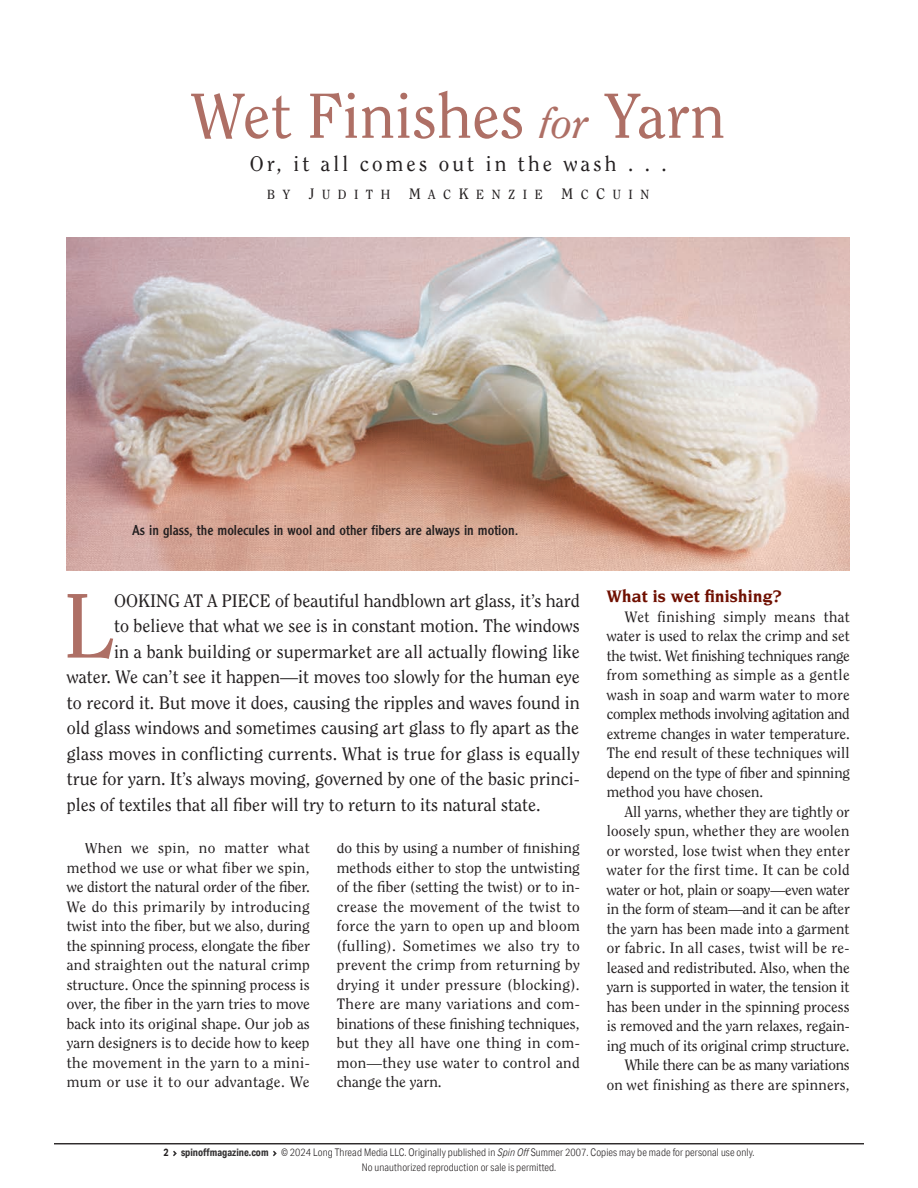
<style>
.page{position:relative;width:918px;height:1188px;background:#fff}
.page>*{position:absolute;margin:0;border:0;box-sizing:border-box;transform-origin:0 0}
.t1{font:90.75px "Clearface";color:#ae6f65}
.t2{font:63px "Clearface";color:#ae6f65}
.t3{font:21px "Clearface";letter-spacing:.15em;color:#231f20}
.t4{font:18px "Clearface";color:#231f20}
.t5{font:700 18px "Novarese";color:#6f0f00}
.t6{font:15px/19.5px "Clearface";color:#231f20;text-align:justify}
.t7{font:15px "Clearface";letter-spacing:.025em;color:#231f20}
.t8{font:15px "Clearface";letter-spacing:-.02em;color:#231f20}
.t9{font:15px "Clearface Gothic Regular DTC";color:#231f20}
.t10{font:15px "Clearface";letter-spacing:.02em;color:#231f20}
.t11{font:13.2px "Clearface";letter-spacing:.57em;color:#231f20}
.t12{font:300 10.5px/15px "Aktiv Grotesk Cd";letter-spacing:.01em;color:#231f20;text-align:center}
.t13{font:9px "Clearface";letter-spacing:.55em;color:#231f20}
.s1{font-style:italic;font-size:42px}
.s2{font-size:15px}
.s3{font-weight:700}
.s4{font-weight:700;color:#312f30}
.s5{font-style:italic}
</style>
<div class="page">
<svg style="left:173px;top:1150px;width:4px;height:7px"></svg>
<svg style="left:273px;top:1150px;width:4px;height:7px"></svg>
<hr style="left:54px;top:1143px;width:810px;height:1px;background:#231f20">
<img style="left:66px;top:237px;width:784px;height:334px">
<p class="t2" style="left:191px;top:78px;width:535px">Wet Finishes <span class="s1">for</span> Yarn</p>
<p class="t3" style="left:250px;top:151px;width:419px">Or, it all comes out in the wash . . .</p>
<p class="t11" style="left:267px;top:187px;width:125px">BY <span class="s2">J</span>UDITH</p>
<p class="t11" style="left:409px;top:187px;width:135px"><span class="s2">M</span>AC<span class="s2">K</span>ENZIE</p>
<p class="t11" style="left:562px;top:187px;width:89px"><span class="s2">M</span>C<span class="s2">C</span>UIN</p>
<p class="t9" style="left:132px;top:522px;width:388px">As in glass, the molecules in wool and other fibers are always in motion.</p>
<p class="t1" style="left:64px;top:572px;width:52px">L</p>
<p class="t4" style="left:114px;top:590px;width:467px">OOKING AT A PIECE of beautiful handblown art glass, it’s hard</p>
<p class="t4" style="left:114px;top:615px;width:467px">to believe that what we see is in constant motion. The windows</p>
<p class="t4" style="left:114px;top:641px;width:467px">in a bank building or supermarket are all actually flowing like</p>
<p class="t4" style="left:67px;top:666px;width:515px">water. We can’t see it happen—it moves too slowly for the human eye</p>
<p class="t4" style="left:67px;top:692px;width:515px">to record it. But move it does, causing the ripples and waves found in</p>
<p class="t4" style="left:67px;top:717px;width:514px">old glass windows and sometimes causing art glass to fly apart as the</p>
<p class="t4" style="left:67px;top:743px;width:514px">glass moves in conflicting currents. What is true for glass is equally</p>
<p class="t4" style="left:67px;top:768px;width:515px">true for yarn. It’s always moving, governed by one of the basic princi-</p>
<p class="t4" style="left:67px;top:794px;width:475px">ples of textiles that all fiber will try to return to its natural state.</p>
<p class="t6" style="left:67px;top:838px;width:245px;text-indent:18px">When we spin, no matter what method we use or what fiber we spin, we distort the natural order of the fiber.<br>We do this primarily by introducing twist into the fiber, but we also, during the spinning process, elongate the fiber and straighten out the natural crimp structure. Once the spinning process is over, the fiber in the yarn tries to move back into its original shape. Our job as yarn designers is to decide how to keep the movement in the yarn to a mini&shy;mum or use it to our advantage. We</p>
<p class="t6" style="left:337px;top:838px;width:245px">do this by using a number of finishing methods either to stop the untwisting of the fiber (setting the twist) or to in&shy;crease the movement of the twist to force the yarn to open up and bloom (fulling). Sometimes we also try to prevent the crimp from returning by drying it under pressure (blocking).<br>There are many variations and com&shy;binations of these finishing techniques, but they all have one thing in com&shy;mon—they use water to control and change the yarn.</p>
<p class="t5" style="left:607px;top:586px;width:177px">What is wet finishing?</p>
<p class="t7" style="left:625px;top:607px;width:227px">Wet finishing simply means that</p>
<p class="t6" style="left:607px;top:626px;width:245px">water is used to relax the crimp and set</p>
<p class="t8" style="left:607px;top:646px;width:245px">the twist. Wet finishing techniques range</p>
<p class="t7" style="left:607px;top:666px;width:245px">from something as simple as a gentle</p>
<p class="t10" style="left:607px;top:685px;width:245px">wash in soap and warm water to more</p>
<p class="t8" style="left:607px;top:705px;width:244px">complex methods involving agitation and</p>
<p class="t6" style="left:607px;top:723px;width:245px">extreme changes in water temperature.</p>
<p class="t6" style="left:607px;top:743px;width:244px">The end result of these techniques will</p>
<p class="t6" style="left:607px;top:762px;width:245px">depend on the type of fiber and spinning</p>
<p class="t6" style="left:607px;top:782px;width:158px">method you have chosen.</p>
<p class="t6" style="left:625px;top:801px;width:226px">All yarns, whether they are tightly or</p>
<p class="t6" style="left:607px;top:821px;width:244px">loosely spun, whether they are woolen</p>
<p class="t6" style="left:607px;top:840px;width:245px">or worsted, lose twist when they enter</p>
<p class="t7" style="left:607px;top:861px;width:244px">water for the first time. It can be cold</p>
<p class="t6" style="left:607px;top:879px;width:244px">water or hot, plain or soapy—even water</p>
<p class="t6" style="left:607px;top:899px;width:245px">in the form of steam—and it can be after</p>
<p class="t6" style="left:607px;top:918px;width:244px">the yarn has been made into a garment</p>
<p class="t7" style="left:607px;top:939px;width:244px">or fabric. In all cases, twist will be re-</p>
<p class="t6" style="left:607px;top:957px;width:244px">leased and redistributed. Also, when the</p>
<p class="t6" style="left:607px;top:977px;width:244px">yarn is supported in water, the tension it</p>
<p class="t6" style="left:607px;top:996px;width:244px">has been under in the spinning process</p>
<p class="t6" style="left:607px;top:1016px;width:245px">is removed and the yarn relaxes, regain-</p>
<p class="t6" style="left:607px;top:1035px;width:244px">ing much of its original crimp structure.</p>
<p class="t8" style="left:625px;top:1056px;width:226px">While there can be as many variations</p>
<p class="t6" style="left:607px;top:1074px;width:244px">on wet finishing as there are spinners,</p>
<p class="t13" style="left:210px;top:1141px;width:233px">WWW.SPINOFFMAGAZINE.COM</p>
<p class="t12" style="left:163px;top:1145px;width:593px"><span class="s3">2</span> <span class="s4">spinoffmagazine.com</span> © 2024 Long Thread Media LLC. Originally published in <span class="s5">Spin Off</span> Summer 2007. Copies may be made for personal use only.<br>No unauthorized reproduction or sale is permitted.</p>
</div>
